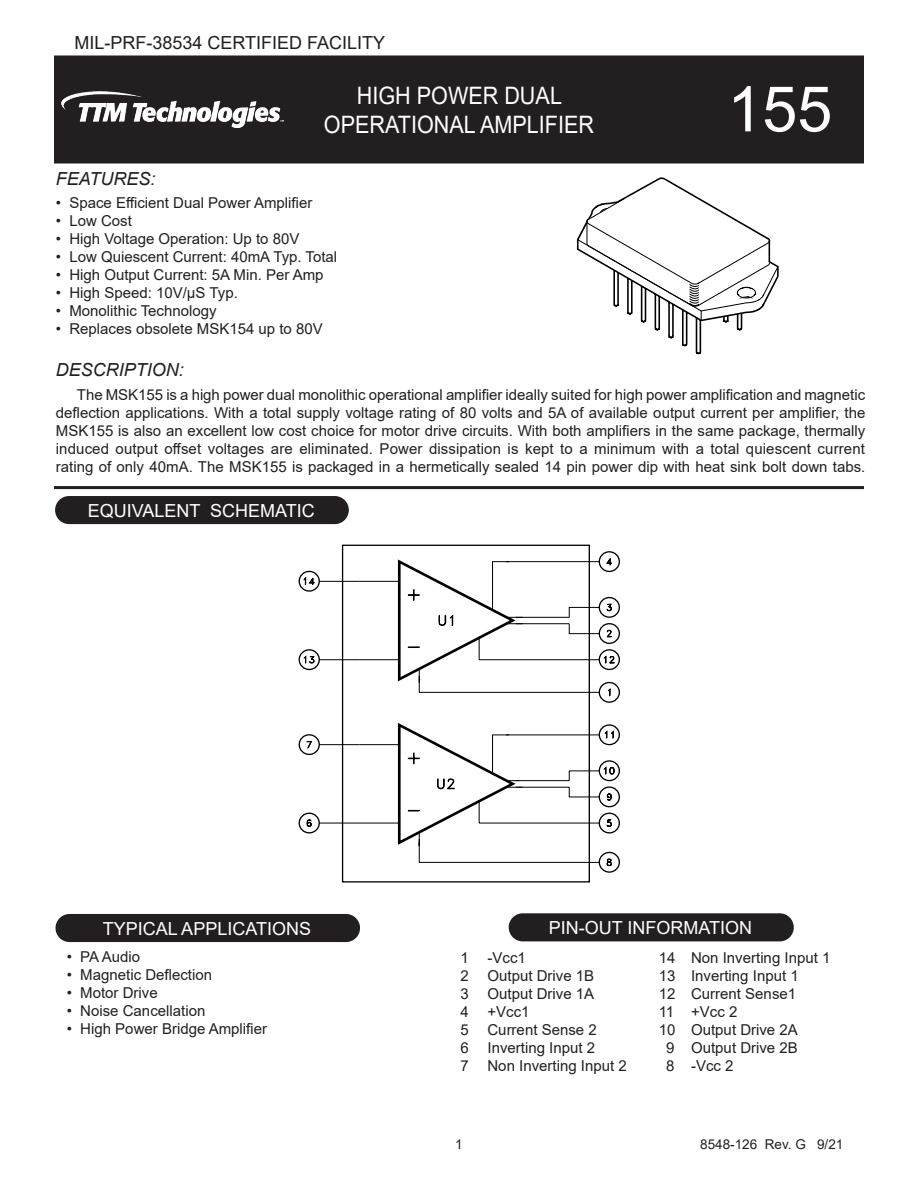
<style>
.page{position:relative;width:918px;height:1188px;background:#fff}
.page>*{position:absolute;margin:0;border:0;box-sizing:border-box;transform-origin:0 0}
.t1{font:63px "Arial";color:#fff}
.t2{font:24px "Arial";color:#fff;scale:.9 1}
.t3{font:18px "Arial";color:#fff}
.t4{font:18px "Arial";color:#231f20}
.t5{font:italic 18px "Arial";color:#231f20}
.t6{font:15px/18px "Arial";color:#231f20;text-align:justify}
.t7{font:13.5px "Arial";color:#231f20}
</style>
<div class="page">
<svg style="left:576px;top:177px;width:203px;height:178px"></svg>
<hr style="left:54px;top:486px;width:810px;height:3px;background:#231f20">
<div style="left:599px;top:551px;width:21px;height:21px;border:1px solid #000;border-radius:50%"></div>
<svg style="left:298px;top:558px;width:322px;height:315px"></svg>
<div style="left:56px;top:57px;width:806px;height:105px;background:#231f20"></div>
<div style="left:54px;top:56px;width:810px;height:108px;border:3px solid #231f20"></div>
<img style="left:62px;top:92px;width:222px;height:35px">
<div style="left:55px;top:496px;width:294px;height:28px;background:#231f20;border-radius:14px"></div>
<div style="left:56px;top:914px;width:304px;height:28px;background:#231f20;border-radius:14px"></div>
<div style="left:509px;top:913px;width:285px;height:28px;background:#231f20;border-radius:14px"></div>
<p class="t4" style="left:75px;top:31px;width:312px">MIL-PRF-38534 CERTIFIED FACILITY</p>
<p class="t2" style="left:357px;top:79px;width:230px">HIGH POWER DUAL</p>
<p class="t2" style="left:324px;top:108px;width:302px">OPERATIONAL AMPLIFIER</p>
<p class="t1" style="left:727px;top:66px;width:107px">155</p>
<p class="t5" style="left:56px;top:167px;width:101px">FEATURES:</p>
<p class="t6" style="left:56px;top:194px;width:258px">• Space Efficient Dual Power Amplifier</p>
<p class="t6" style="left:56px;top:212px;width:78px">• Low Cost</p>
<p class="t6" style="left:56px;top:230px;width:245px">• High Voltage Operation: Up to 80V</p>
<p class="t6" style="left:56px;top:248px;width:283px">• Low Quiescent Current: 40mA Typ. Total</p>
<p class="t6" style="left:56px;top:266px;width:269px">• High Output Current: 5A Min. Per Amp</p>
<p class="t6" style="left:56px;top:284px;width:183px">• High Speed: 10V/µS Typ.</p>
<p class="t6" style="left:56px;top:302px;width:162px">• Monolithic Technology</p>
<p class="t6" style="left:56px;top:320px;width:268px">• Replaces obsolete MSK154 up to 80V</p>
<p class="t5" style="left:56px;top:358px;width:130px">DESCRIPTION:</p>
<p class="t6" style="left:56px;top:385px;width:811px;text-indent:21px">The MSK155 is a high power dual monolithic operational amplifier ideally suited for high power amplification and magnetic deflection applications. With a total supply voltage rating of 80 volts and 5A of available output current per amplifier, the MSK155 is also an excellent low cost choice for motor drive circuits. With both amplifiers in the same package, thermally induced output offset voltages are eliminated. Power dissipation is kept to a minimum with a total quiescent current rating of only 40mA. The MSK155 is packaged in a hermetically sealed 14 pin power dip with heat sink bolt down tabs.</p>
<p class="t3" style="left:88px;top:498px;width:229px">EQUIVALENT SCHEMATIC</p>
<p class="t3" style="left:103px;top:916px;width:210px">TYPICAL APPLICATIONS</p>
<p class="t3" style="left:549px;top:915px;width:205px">PIN-OUT INFORMATION</p>
<p class="t6" style="left:460px;top:949px;width:67px">1 -Vcc1</p>
<p class="t6" style="left:460px;top:967px;width:135px">2 Output Drive 1B</p>
<p class="t6" style="left:460px;top:985px;width:135px">3 Output Drive 1A</p>
<p class="t6" style="left:460px;top:1003px;width:71px">4 +Vcc1</p>
<p class="t6" style="left:460px;top:1021px;width:138px">5 Current Sense 2</p>
<p class="t6" style="left:460px;top:1039px;width:136px">6 Inverting Input 2</p>
<p class="t6" style="left:460px;top:1057px;width:168px">7 Non Inverting Input 2</p>
<p class="t6" style="left:67px;top:947px;width:75px">• PA Audio</p>
<p class="t6" style="left:67px;top:965px;width:147px">• Magnetic Deflection</p>
<p class="t6" style="left:67px;top:983px;width:93px">• Motor Drive</p>
<p class="t6" style="left:67px;top:1001px;width:140px">• Noise Cancellation</p>
<p class="t6" style="left:67px;top:1019px;width:202px">• High Power Bridge Amplifier</p>
<p class="t6" style="left:659px;top:949px;width:173px">14 Non Inverting Input 1</p>
<p class="t6" style="left:659px;top:967px;width:141px">13 Inverting Input 1</p>
<p class="t6" style="left:659px;top:985px;width:139px">12 Current Sense1</p>
<p class="t6" style="left:659px;top:1003px;width:80px">11 +Vcc 2</p>
<p class="t6" style="left:659px;top:1021px;width:141px">10 Output Drive 2A</p>
<p class="t6" style="left:666px;top:1039px;width:133px">9 Output Drive 2B</p>
<p class="t6" style="left:666px;top:1057px;width:69px">8 -Vcc 2</p>
<p class="t7" style="left:455px;top:1135px;width:9px">1</p>
<p class="t7" style="left:700px;top:1135px;width:145px">8548-126 Rev. G 9/21</p>
</div>
